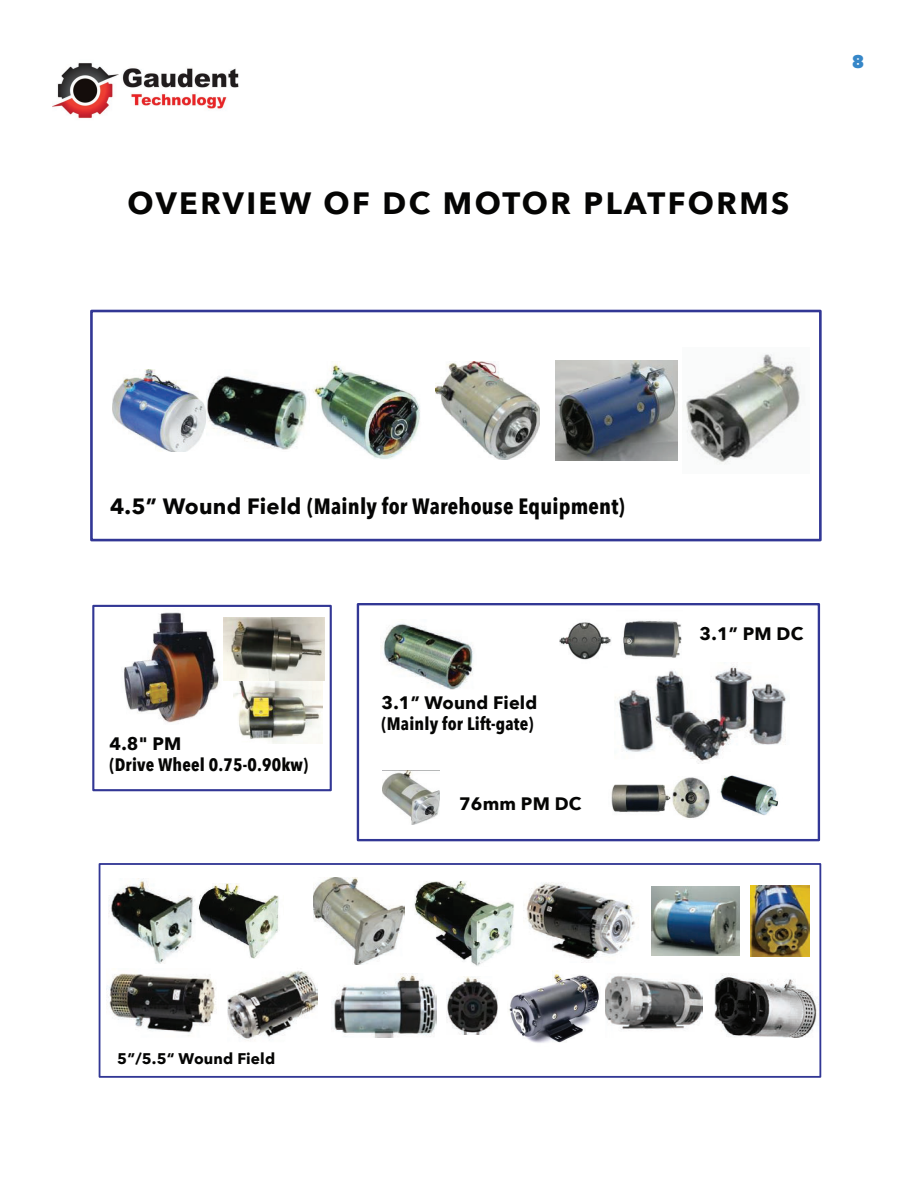
<style>
.page{position:relative;width:918px;height:1188px;background:#fff}
.page>*{position:absolute;margin:0;border:0;box-sizing:border-box;transform-origin:0 0}
.t1{font:700 30.75px "Avenir Next";letter-spacing:.08em;color:#050504}
.t2{font:700 22.05px "Avenir Next Condensed";letter-spacing:.01em;color:#050504}
.t3{font:700 18px "Avenir Next Condensed";letter-spacing:.01em;color:#050504}
.t4{font:700 18px "Avenir Next";letter-spacing:.01em;color:#050504}
.t5{font:800 18px "Avenir Next";color:#3687c8}
.t6{font:700 15.45px "Avenir Next";letter-spacing:.01em;color:#050504}
.s1{font-family:"Avenir Next"}
</style>
<div class="page">
<img style="left:53px;top:63px;width:186px;height:56px">
<div style="left:92px;top:605px;width:240px;height:186px;border:2px solid #323795"></div>
<div style="left:90px;top:310px;width:732px;height:231px;border:3px solid #323795"></div>
<div style="left:357px;top:603px;width:463px;height:238px;border:2px solid #323795"></div>
<img style="left:720px;top:775px;width:58px;height:41px">
<img style="left:382px;top:623px;width:91px;height:67px">
<img style="left:313px;top:364px;width:107px;height:95px">
<img style="left:113px;top:369px;width:194px;height:83px">
<img style="left:414px;top:881px;width:100px;height:85px">
<img style="left:435px;top:362px;width:105px;height:97px">
<img style="left:313px;top:877px;width:91px;height:87px">
<img style="left:383px;top:770px;width:56px;height:54px">
<img style="left:124px;top:612px;width:95px;height:111px">
<img style="left:234px;top:681px;width:88px;height:62px">
<img style="left:223px;top:617px;width:101px;height:64px">
<img style="left:109px;top:878px;width:86px;height:85px">
<img style="left:197px;top:883px;width:82px;height:75px">
<img style="left:615px;top:666px;width:171px;height:98px">
<img style="left:107px;top:973px;width:110px;height:63px">
<img style="left:526px;top:882px;width:109px;height:77px">
<div style="left:99px;top:863px;width:722px;height:215px;border:2px solid #323795"></div>
<img style="left:611px;top:777px;width:99px;height:41px">
<img style="left:559px;top:620px;width:123px;height:48px">
<img style="left:227px;top:961px;width:90px;height:80px">
<img style="left:750px;top:886px;width:60px;height:70px">
<img style="left:556px;top:361px;width:122px;height:100px">
<img style="left:652px;top:887px;width:88px;height:68px">
<img style="left:683px;top:354px;width:118px;height:111px">
<img style="left:605px;top:976px;width:97px;height:54px">
<img style="left:714px;top:974px;width:105px;height:63px">
<img style="left:333px;top:974px;width:104px;height:63px">
<img style="left:446px;top:977px;width:52px;height:57px">
<img style="left:507px;top:964px;width:92px;height:79px">
<h1 class="t1" style="left:128px;top:177px;width:663px">OVERVIEW OF DC MOTOR PLATFORMS</h1>
<p class="t5" style="left:852px;top:51px;width:14px">8</p>
<p class="t2" style="left:110px;top:493px;width:516px"><span class="s1">4.5” Wound Field</span> (Mainly for Warehouse Equipment)</p>
<p class="t4" style="left:110px;top:728px;width:73px">4.8" PM</p>
<p class="t3" style="left:110px;top:754px;width:200px">(Drive Wheel 0.75-0.90kw)</p>
<p class="t4" style="left:382px;top:687px;width:157px">3.1” Wound Field</p>
<p class="t3" style="left:382px;top:712px;width:153px">(Mainly for Lift-gate)</p>
<p class="t4" style="left:459px;top:788px;width:124px">76mm PM DC</p>
<p class="t4" style="left:700px;top:618px;width:105px">3.1” PM DC</p>
<p class="t6" style="left:117px;top:1045px;width:159px">5”/5.5“ Wound Field</p>
</div>
